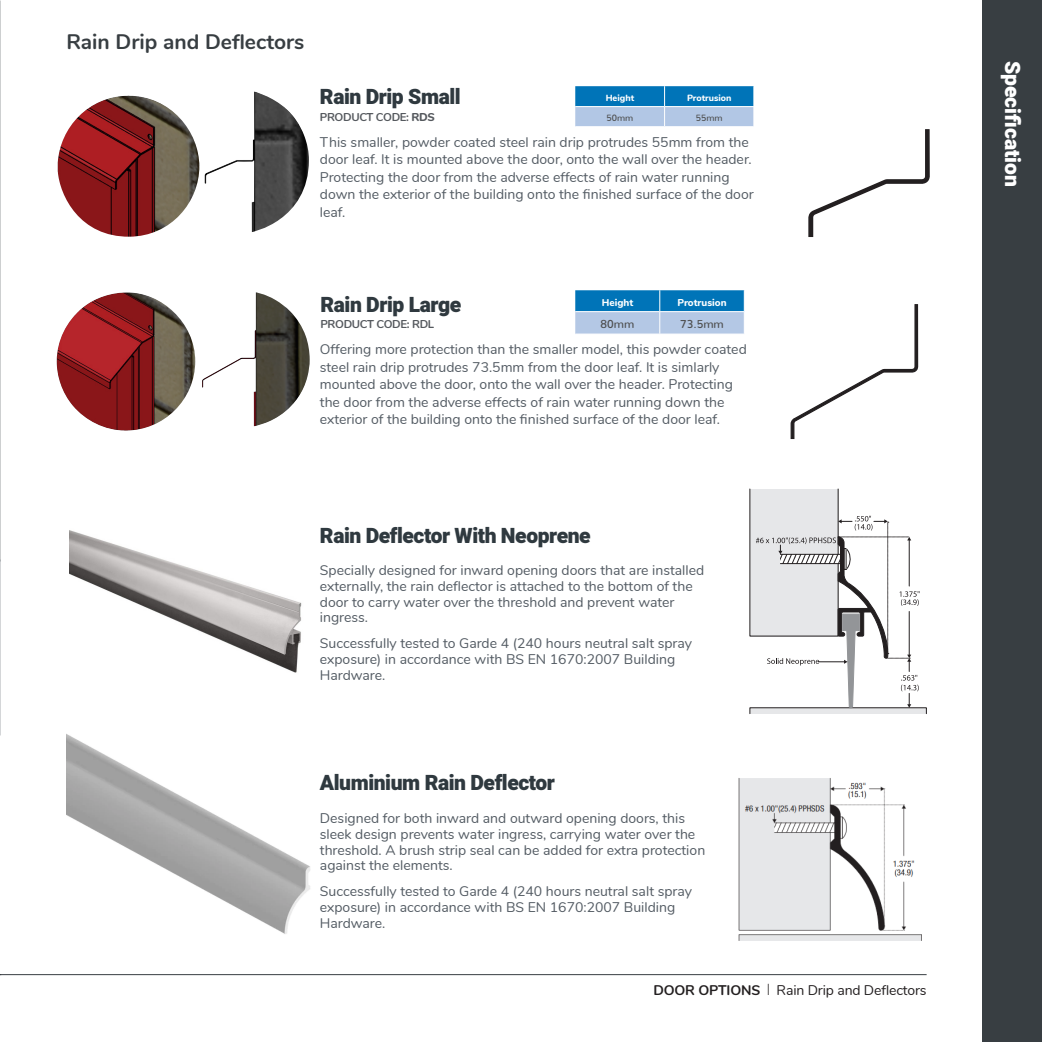
<style>
.page{position:relative;width:1042px;height:1042px;background:#fff}
.page>*{position:absolute;margin:0;border:0;box-sizing:border-box;transform-origin:0 0}
.Grey_text{font:900 21px "Heebo";letter-spacing:-.02em;color:#2f393f}
.t1{font:700 21px "Nunito";color:#383e42}
.t2{font:900 21px "Heebo";color:#fff}
.side_head{font:14px/15.8px "Nunito";color:#535b63}
.t3{font:14px "Nunito";letter-spacing:-.01em;color:#231f20}
.t4{font:700 11.38px "Nunito";letter-spacing:-.03em;color:#55595e}
.t5{font:500 11.38px "Nunito";color:#4e4f50}
.t6{font:800 9.97px "Nunito";color:#fff}
.t7{font:800 8.92px "Nunito";color:#fff}
.t8{font:500 8.92px "Nunito";color:#4e4f50}
.s1{font-weight:800}
.s2{font-weight:700}
.s3{font-family:"Myriad Pro";font-weight:300;font-size:15.75px}
</style>
<div class="page">
<svg style="left:0;top:130px;width:1px;height:341px"></svg>
<div style="left:982px;top:0;width:60px;height:1042px;background:#383e42"></div>
<hr style="left:0;top:974px;width:926px;height:1px;background:#383e42">
<img style="left:66px;top:734px;width:244px;height:200px">
<img style="left:70px;top:530px;width:232px;height:143px">
<div style="left:750px;top:708px;width:176px;height:5px;background:#e6e7e9"></div>
<div style="left:750px;top:489px;width:88px;height:147px;background:#e6e7e9"></div>
<svg style="left:756px;top:537px;width:164px;height:171px"></svg>
<img style="left:738px;top:778px;width:184px;height:163px">
<svg style="left:575px;top:86px;width:179px;height:40px;background:#5da0cf"></svg>
<img style="left:58px;top:96px;width:141px;height:141px">
<img style="left:205px;top:91px;width:104px;height:141px">
<svg style="left:808px;top:129px;width:122px;height:108px"></svg>
<svg style="left:575px;top:290px;width:170px;height:44px;background:#64a3d1"></svg>
<img style="left:57px;top:292px;width:138px;height:139px">
<img style="left:202px;top:292px;width:108px;height:134px">
<svg style="left:790px;top:304px;width:129px;height:672px"></svg>
<p class="t1" style="left:66px;top:26px;width:239px">Rain Drip and Deflectors</p>
<p class="Grey_text" style="left:320px;top:82px;width:142px">Rain Drip Small</p>
<p class="t4" style="left:320px;top:108px;width:116px">PRODUCT CODE: <span class="s1">RDS</span></p>
<p class="side_head" style="left:320px;top:132px;width:435px;line-height:17.5px">This smaller, powder coated steel rain drip protrudes 55mm from the door leaf. It is mounted above the door, onto the wall over the header.<br>Protecting the door from the adverse effects of rain water running down the exterior of the building onto the finished surface of the door leaf.</p>
<p class="t7" style="left:606px;top:91px;width:30px">Height</p>
<p class="t7" style="left:687px;top:91px;width:46px">Protrusion</p>
<p class="t8" style="left:606px;top:110px;width:28px">50mm</p>
<p class="t8" style="left:696px;top:110px;width:28px">55mm</p>
<p class="Grey_text" style="left:320px;top:290px;width:142px">Rain Drip Large</p>
<p class="t4" style="left:320px;top:316px;width:115px">PRODUCT CODE: RDL</p>
<p class="side_head" style="left:320px;top:340px;width:428px;line-height:17.5px">Offering more protection than the smaller model, this powder coated steel rain drip protrudes 73.5mm from the door leaf. It is simlarly mounted above the door, onto the wall over the header. Protecting the door from the adverse effects of rain water running down the exterior of the building onto the finished surface of the door leaf.</p>
<p class="t6" style="left:602px;top:295px;width:33px">Height</p>
<p class="t6" style="left:677px;top:295px;width:51px">Protrusion</p>
<p class="t5" style="left:600px;top:314px;width:35px">80mm</p>
<p class="t5" style="left:680px;top:314px;width:45px">73.5mm</p>
<p class="Grey_text" style="left:320px;top:520px;width:272px">Rain Deflector With Neoprene</p>
<p class="side_head" style="left:320px;top:562px;width:386px">Specially designed for inward opening doors that are installed externally, the rain deflector is attached to the bottom of the door to carry water over the threshold and prevent water ingress.</p>
<p class="side_head" style="left:320px;top:634px;width:374px">Successfully tested to Garde 4 (240 hours neutral salt spray exposure) in accordance with BS EN 1670:2007 Building<br>Hardware.</p>
<p class="Grey_text" style="left:320px;top:768px;width:237px">Aluminium Rain Deflector</p>
<p class="side_head" style="left:320px;top:809px;width:387px">Designed for both inward and outward opening doors, this sleek design prevents water ingress, carrying water over the threshold. A brush strip seal can be added for extra protection against the elements.</p>
<p class="side_head" style="left:320px;top:882px;width:374px">Successfully tested to Garde 4 (240 hours neutral salt spray exposure) in accordance with BS EN 1670:2007 Building<br>Hardware.</p>
<p class="t3" style="left:653px;top:980px;width:275px"><span class="s2">DOOR OPTIONS</span> <span class="s3">l</span> Rain Drip and Deflectors</p>
<p class="t2" style="left:1027px;top:61px;width:127px;rotate:90deg">Specification</p>
</div>
